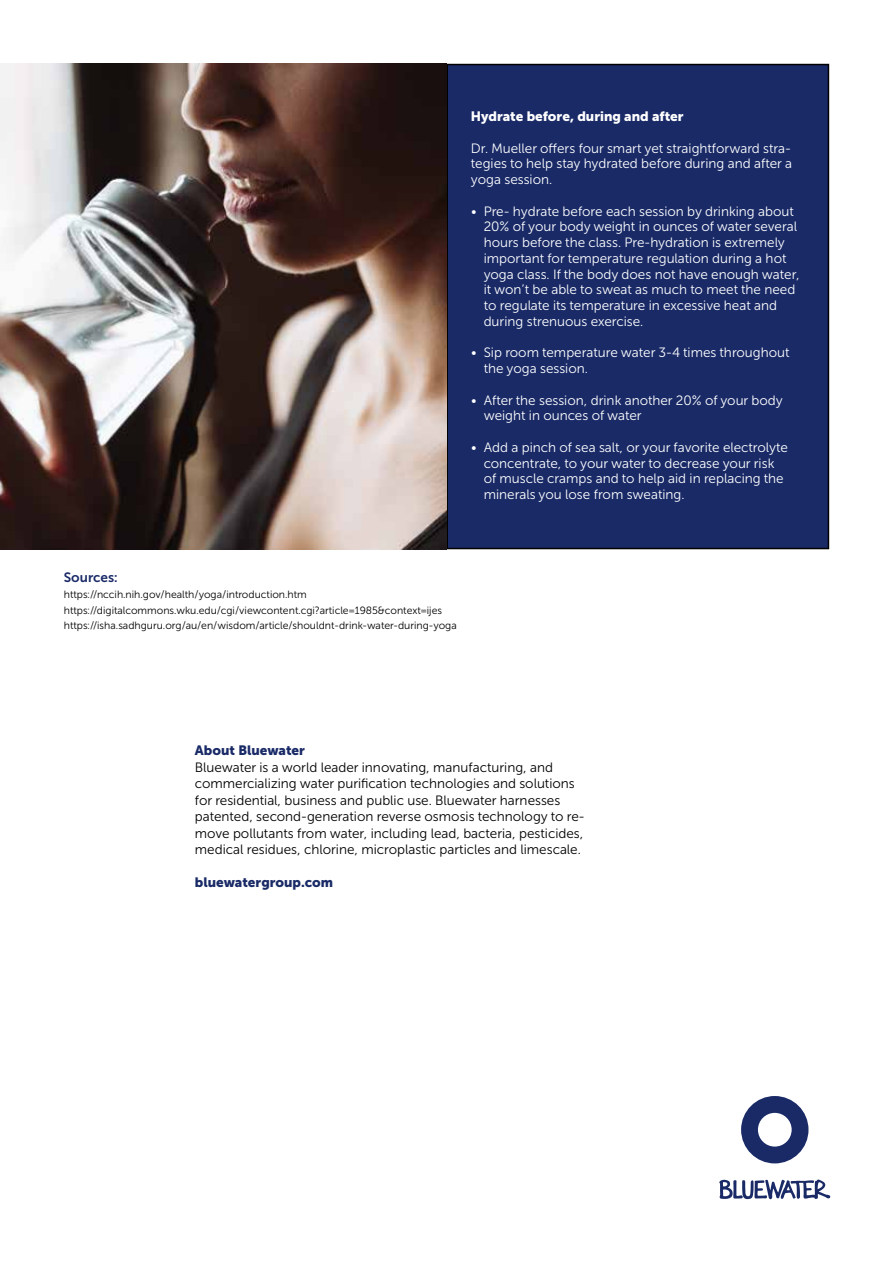
<style>
.page{position:relative;width:893px;height:1263px;background:#fff}
.page>*{position:absolute;margin:0;border:0;box-sizing:border-box;transform-origin:0 0}
.t1{font:13.5px/15.8px "Museo Sans Cyrl 300";color:#fff}
.t2{font:13.5px/16.5px "Museo Sans Cyrl 300";color:#000}
.t3{font:13.5px "Museo Sans Cyrl 900";color:#192a67}
.t4{font:13.5px "Museo Sans Cyrl 900";color:#fff}
.t5{font:13.5px "Museo Sans Cyrl 700";color:#192a67}
.t6{font:10.5px/15.8px "Museo Sans Cyrl 300";color:#000}
</style>
<div class="page">
<div style="left:447px;top:65px;width:381px;height:483px;background:#192a67"></div>
<div style="left:446px;top:64px;width:383px;height:485px;border:2px solid #000"></div>
<img style="left:0;top:64px;width:446px;height:485px">
<svg style="left:719px;top:1179px;width:111px;height:20px"></svg>
<svg style="left:741px;top:1096px;width:67px;height:67px"></svg>
<p class="t4" style="left:471px;top:109px;width:214px">Hydrate before, during and after</p>
<p class="t1" style="left:471px;top:140px;width:323px;text-align:justify">Dr. Mueller offers four smart yet straightforward stra&shy;tegies to help stay hydrated before during and after a yoga session.</p>
<p class="t1" style="left:484px;top:203px;width:317px;text-indent:-13px">• Pre- hydrate before each session by drinking about 20% of your body weight in ounces of water several hours before the class. Pre-hydration is extremely important for temperature regulation during a hot yoga class. If the body does not have enough water, it won’t be able to sweat as much to meet the need to regulate its temperature in excessive heat and during strenuous exercise.</p>
<p class="t1" style="left:484px;top:345px;width:307px;text-indent:-13px">• Sip room temperature water 3-4 times throughout the yoga session.</p>
<p class="t1" style="left:484px;top:392px;width:301px;text-indent:-13px">• After the session, drink another 20% of your body weight in ounces of water</p>
<p class="t1" style="left:484px;top:439px;width:306px;text-indent:-13px">• Add a pinch of sea salt, or your favorite electrolyte concentrate, to your water to decrease your risk of muscle cramps and to help aid in replacing the minerals you lose from sweating.</p>
<p class="t5" style="left:64px;top:570px;width:55px">Sources:</p>
<p class="t6" style="left:64px;top:586px;width:394px">https://nccih.nih.gov/health/yoga/introduction.htm https://digitalcommons.wku.edu/cgi/viewcontent.cgi?article=1985&amp;context=ijes https://isha.sadhguru.org/au/en/wisdom/article/shouldnt-drink-water-during-yoga</p>
<p class="t3" style="left:195px;top:743px;width:112px">About Bluewater</p>
<p class="t2" style="left:195px;top:759px;width:391px">Bluewater is a world leader innovating, manufacturing, and commercializing water purification technologies and solutions for residential, business and public use. Bluewater harnesses patented, second-generation reverse osmosis technology to re&shy;move pollutants from water, including lead, bacteria, pesticides, medical residues, chlorine, microplastic particles and limescale.</p>
<p class="t3" style="left:195px;top:875px;width:140px">bluewatergroup.com</p>
</div>
